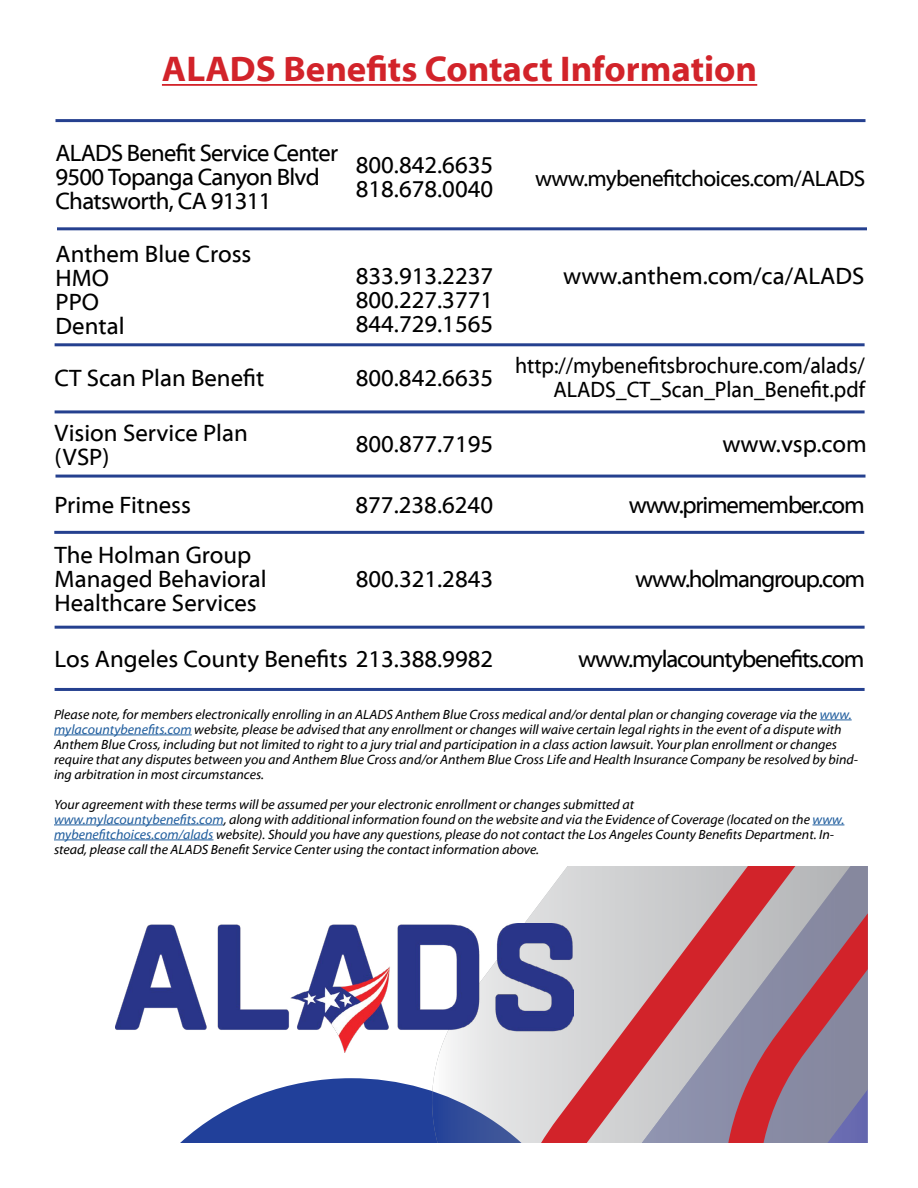
<style>
.page{position:relative;width:918px;height:1188px;background:#fff}
.page>*{position:absolute;margin:0;border:0;box-sizing:border-box;transform-origin:0 0}
.t1{font:700 36px "Myriad Web Pro";color:#d2232a}
.t2{font:24px/24px "Myriad Web Pro";color:#000}
.t3{font:24px/24px "Myriad Web Pro";letter-spacing:-.03em;color:#000}
.t4{font:24px "Myriad Web Pro";letter-spacing:-.05em;color:#000}
.t5{font:22.5px/24px "Myriad Web Pro";color:#000;text-align:right;scale:.94 1}
.t6{font:22.5px "Myriad Web Pro";letter-spacing:-.03em;color:#000}
.t7{font:italic 13.5px/15px "Myriad Web Pro";color:#000}
.s1{color:#215e9e}
</style>
<div class="page">
<svg style="left:180px;top:1081px;width:129px;height:62px"></svg>
<div style="left:309px;top:1078px;width:123px;height:65px;background:#21409a"></div>
<svg style="left:432px;top:1053px;width:64px;height:90px"></svg>
<svg style="left:496px;top:867px;width:372px;height:276px;background:#caa7ac"></svg>
<svg style="left:722px;top:913px;width:146px;height:230px;background:#a27486"></svg>
<hr style="left:162px;top:84px;width:595px;height:2px;background:#d2232a">
<hr style="left:56px;top:119px;width:810px;height:3px;background:#25408f">
<hr style="left:57px;top:227px;width:810px;height:3px;background:#25408f">
<hr style="left:55px;top:343px;width:810px;height:3px;background:#25408f">
<hr style="left:55px;top:410px;width:810px;height:3px;background:#25408f">
<hr style="left:56px;top:475px;width:810px;height:3px;background:#25408f">
<hr style="left:54px;top:531px;width:810px;height:3px;background:#25408f">
<hr style="left:55px;top:626px;width:810px;height:3px;background:#25408f">
<hr style="left:55px;top:688px;width:810px;height:3px;background:#25408f">
<img style="left:116px;top:924px;width:457px;height:129px">
<hr style="left:820px;top:720px;width:32px;height:1px;background:#215e9e">
<hr style="left:54px;top:735px;width:138px;height:1px;background:#215e9e">
<hr style="left:54px;top:825px;width:170px;height:1px;background:#215e9e">
<hr style="left:813px;top:825px;width:31px;height:1px;background:#215e9e">
<hr style="left:54px;top:840px;width:160px;height:1px;background:#215e9e">
<h1 class="t1" style="left:162px;top:50px;width:597px">ALADS Benefits Contact Information</h1>
<h2 class="t3" style="left:56px;top:141px;width:284px">ALADS Benefit Service Center<br>9500 Topanga Canyon Blvd<br>Chatsworth, CA 91311</h2>
<h2 class="t2" style="left:56px;top:242px;width:198px">Anthem Blue Cross<br>HMO<br>PPO<br>Dental</h2>
<h2 class="t2" style="left:356px;top:153px;width:139px">800.842.6635<br>818.678.0040</h2>
<h3 class="t6" style="left:535px;top:166px;width:332px">www.mybenefitchoices.com/ALADS</h3>
<h2 class="t2" style="left:356px;top:264px;width:139px;text-align:justify">833.913.2237<br>800.227.3771<br>844.729.1565</h2>
<h2 class="t2" style="left:563px;top:264px;width:303px">www.anthem.com/ca/ALADS</h2>
<h2 class="t2" style="left:55px;top:366px;width:211px">CT Scan Plan Benefit</h2>
<h2 class="t2" style="left:356px;top:366px;width:139px">800.842.6635</h2>
<h2 class="t2" style="left:55px;top:421px;width:195px">Vision Service Plan (VSP)</h2>
<h2 class="t2" style="left:356px;top:432px;width:139px">800.877.7195</h2>
<h3 class="t5" style="left:515px;top:354px;width:374px">http://mybenefitsbrochure.com/alads/<br>ALADS_CT_Scan_Plan_Benefit.pdf</h3>
<h2 class="t2" style="left:722px;top:432px;width:146px">www.vsp.com</h2>
<h2 class="t2" style="left:54px;top:494px;width:138px">Prime Fitness</h2>
<h2 class="t2" style="left:355px;top:494px;width:139px">877.238.6240</h2>
<h2 class="t4" style="left:629px;top:492px;width:238px">www.primemember.com</h2>
<h2 class="t2" style="left:55px;top:543px;width:214px">The Holman Group<br>Managed Behavioral<br>Healthcare Services</h2>
<h2 class="t2" style="left:356px;top:567px;width:139px">800.321.2843</h2>
<h2 class="t4" style="left:635px;top:566px;width:232px">www.holmangroup.com</h2>
<h2 class="t2" style="left:55px;top:647px;width:440px">Los Angeles County Benefits 213.388.9982</h2>
<h2 class="t4" style="left:578px;top:646px;width:288px">www.mylacountybenefits.com</h2>
<p class="t7" style="left:54px;top:707px;width:806px">Please note, for members electronically enrolling in an ALADS Anthem Blue Cross medical and/or dental plan or changing coverage via the <span class="s1">www. mylacountybenefits.com</span> website, please be advised that any enrollment or changes will waive certain legal rights in the event of a dispute with Anthem Blue Cross, including but not limited to right to a jury trial and participation in a class action lawsuit. Your plan enrollment or changes require that any disputes between you and Anthem Blue Cross and/or Anthem Blue Cross Life and Health Insurance Company be resolved by bind&shy;ing arbitration in most circumstances.</p>
<p class="t7" style="left:54px;top:797px;width:792px">Your agreement with these terms will be assumed per your electronic enrollment or changes submitted at<br><span class="s1">www.mylacountybenefits.com</span>, along with additional information found on the website and via the Evidence of Coverage (located on the <span class="s1">www. mybenefitchoices.com/alads</span> website). Should you have any questions, please do not contact the Los Angeles County Benefits Department. In&shy;stead, please call the ALADS Benefit Service Center using the contact information above.</p>
</div>
